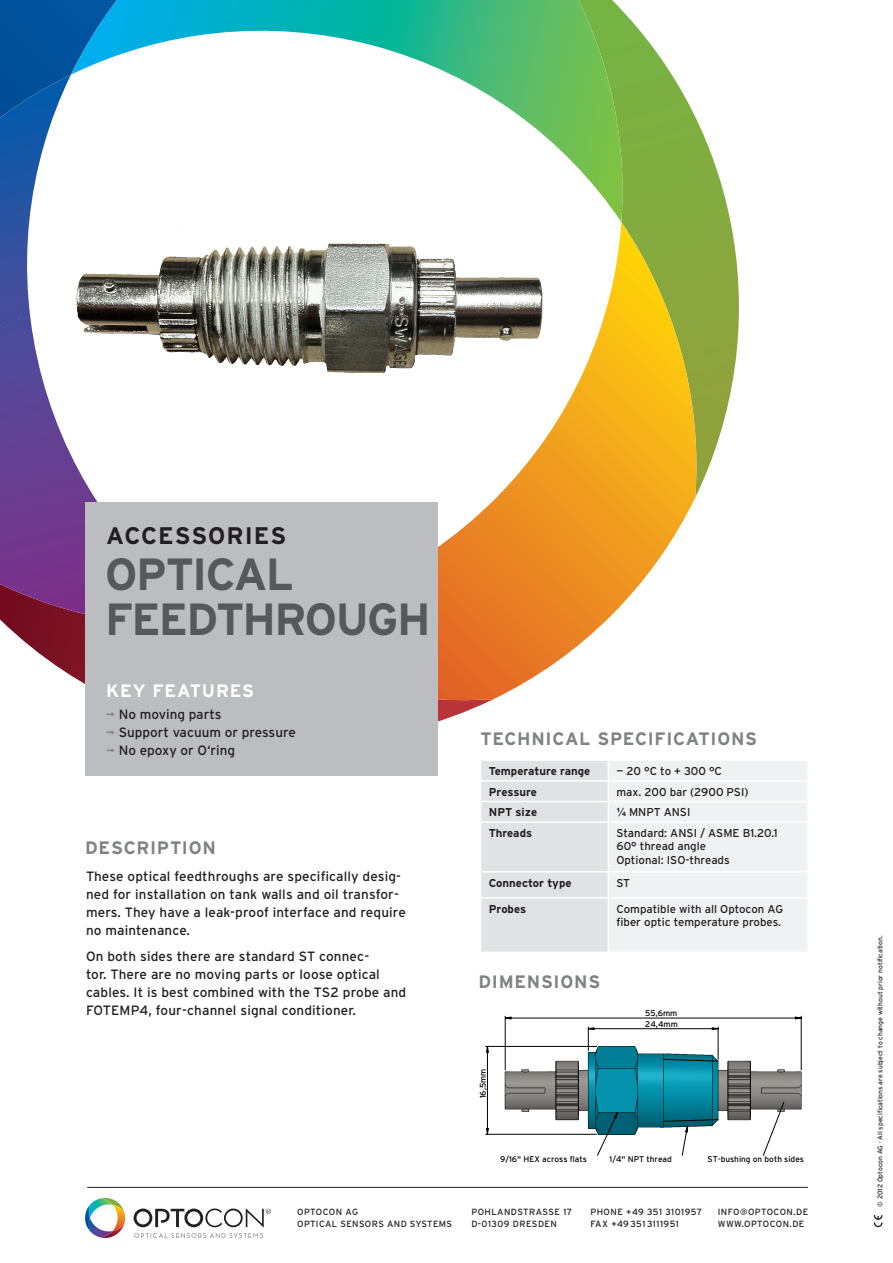
<style>
.page{position:relative;width:893px;height:1263px;background:#fff}
.page>*{position:absolute;margin:0;border:0;box-sizing:border-box;transform-origin:0 0}
.t1{font:700 45px "Interstate";letter-spacing:-.04em;color:#57585a}
.t2{font:700 24px "Interstate";letter-spacing:.04em;color:#231f20}
.OPTO_headline{font:700 18px "Interstate";letter-spacing:.04em;color:#808285}
.OPTO_headline-2{font:700 18px "Interstate";letter-spacing:.045em;color:#fff}
.OPTO_copy{font:13.5px/18px "Interstate";letter-spacing:.01em;color:#231f20}
.OPTO_copy-2{font:11.4px/13.5px "Interstate";color:#231f20}
.t3{font:700 11.4px "Interstate";color:#231f20}
.t4{font:9px/12.3px "Interstate";letter-spacing:.04em;color:#231f20}
.t5{font:8.25px "Interstate";color:#000}
.t6{font:6.75px "Interstate";color:#231f20}
.s1{color:#808285}
.s2{font-family:"Arial";font-weight:700}
</style>
<div class="page">
<div style="left:0;top:0;width:71px;height:75px;background:#01519b"></div>
<svg style="left:11px;top:630px;width:468px;height:92px"></svg>
<svg style="left:0;top:75px;width:98px;height:555px"></svg>
<svg style="left:627px;top:16px;width:112px;height:467px"></svg>
<svg style="left:71px;top:0;width:556px;height:222px"></svg>
<svg style="left:438px;top:222px;width:264px;height:484px"></svg>
<svg style="left:662px;top:666px;width:40px;height:40px"></svg>
<svg style="left:85px;top:1198px;width:40px;height:40px"></svg>
<svg style="left:134px;top:1233px;width:129px;height:5px"></svg>
<svg style="left:134px;top:1208px;width:137px;height:19px"></svg>
<hr style="left:87px;top:1187px;width:721px;height:1px;background:#231f20">
<svg style="left:874px;top:1215px;width:8px;height:12px"></svg>
<div style="left:85px;top:502px;width:353px;height:274px;background:#bcbdc0"></div>
<svg style="left:481px;top:761px;width:326px;height:191px"></svg>
<hr style="left:608px;top:899px;width:1px;height:53px;background:#fff">
<hr style="left:481px;top:780px;width:127px;height:2px;background:#fff">
<hr style="left:608px;top:780px;width:201px;height:2px;background:#fff">
<hr style="left:481px;top:801px;width:127px;height:1px;background:#fff">
<hr style="left:608px;top:801px;width:201px;height:1px;background:#fff">
<hr style="left:481px;top:821px;width:127px;height:2px;background:#fff">
<hr style="left:608px;top:821px;width:201px;height:2px;background:#fff">
<hr style="left:481px;top:871px;width:127px;height:1px;background:#fff">
<hr style="left:608px;top:871px;width:201px;height:1px;background:#fff">
<hr style="left:481px;top:897px;width:127px;height:2px;background:#fff">
<hr style="left:608px;top:897px;width:201px;height:2px;background:#fff">
<img style="left:0;top:196px;width:609px;height:225px">
<img style="left:498px;top:1039px;width:304px;height:95px">
<hr style="left:718px;top:1027px;width:1px;height:32px;background:#000">
<hr style="left:505px;top:1016px;width:1px;height:54px;background:#000">
<hr style="left:801px;top:1016px;width:1px;height:54px;background:#000">
<hr style="left:486px;top:1046px;width:111px;height:1px;background:#000">
<hr style="left:486px;top:1134px;width:111px;height:1px;background:#000">
<svg style="left:597px;top:1059px;width:187px;height:97px"></svg>
<svg style="left:505px;top:1016px;width:297px;height:34px"></svg>
<svg style="left:486px;top:1046px;width:3px;height:89px"></svg>
<p class="t2" style="left:106px;top:521px;width:181px">ACCESSORIES</p>
<p class="t1" style="left:105px;top:547px;width:190px">OPTICAL</p>
<p class="t1" style="left:105px;top:592px;width:327px">FEEDTHROUGH</p>
<p class="OPTO_headline-2" style="left:106px;top:679px;width:149px">KEY FEATURES</p>
<p class="OPTO_copy" style="left:106px;top:705px;width:117px"><span class="s1">¬</span> No moving parts</p>
<p class="OPTO_copy" style="left:106px;top:723px;width:191px"><span class="s1">¬</span> Support vacuum or pressure</p>
<p class="OPTO_copy" style="left:106px;top:741px;width:130px"><span class="s1">¬</span> No epoxy or O‘ring</p>
<p class="OPTO_headline" style="left:85px;top:836px;width:133px">DESCRIPTION</p>
<p class="OPTO_copy" style="left:86px;top:867px;width:321px">These optical feedthroughs are specifically desig&shy;ned for installation on tank walls and oil transfor&shy;mers. They have a leak-proof interface and require no maintenance.</p>
<p class="OPTO_copy" style="left:86px;top:947px;width:322px">On both sides there are standard ST connec-<br>tor. There are no moving parts or loose optical cables. It is best combined with the TS2 probe and FOTEMP4, four-channel signal conditioner.</p>
<p class="OPTO_headline" style="left:480px;top:728px;width:278px">TECHNICAL SPECIFICATIONS</p>
<p class="t3" style="left:489px;top:764px;width:103px">Temperature range</p>
<p class="OPTO_copy-2" style="left:616px;top:764px;width:107px">— 20 °C to + 300 °C</p>
<p class="t3" style="left:489px;top:785px;width:50px">Pressure</p>
<p class="OPTO_copy-2" style="left:616px;top:785px;width:134px">max. 200 bar (2900 PSI)</p>
<p class="t3" style="left:489px;top:805px;width:50px">NPT size</p>
<p class="OPTO_copy-2" style="left:616px;top:805px;width:76px"><span class="s2">¼</span> MNPT ANSI</p>
<p class="t3" style="left:489px;top:826px;width:45px">Threads</p>
<p class="OPTO_copy-2" style="left:616px;top:826px;width:163px">Standard: ANSI / ASME B1.20.1</p>
<p class="OPTO_copy-2" style="left:616px;top:840px;width:91px">60° thread angle</p>
<p class="OPTO_copy-2" style="left:616px;top:853px;width:115px">Optional: ISO-threads</p>
<p class="t3" style="left:489px;top:876px;width:84px">Connector type</p>
<p class="OPTO_copy-2" style="left:616px;top:876px;width:15px">ST</p>
<p class="t3" style="left:489px;top:902px;width:39px">Probes</p>
<p class="OPTO_copy-2" style="left:616px;top:902px;width:168px">Compatible with all Optocon AG fiber optic temperature probes.</p>
<p class="OPTO_headline" style="left:478px;top:970px;width:123px">DIMENSIONS</p>
<p class="t5" style="left:478px;top:1098px;width:31px;rotate:-90deg">16,5mm</p>
<p class="t5" style="left:645px;top:1008px;width:34px">55,6mm</p>
<p class="t5" style="left:645px;top:1019px;width:34px">24,4mm</p>
<p class="t4" style="left:297px;top:1205px;width:63px">OPTOCON AG</p>
<p class="t4" style="left:297px;top:1218px;width:156px">OPTICAL SENSORS AND SYSTEMS</p>
<p class="t5" style="left:500px;top:1153px;width:88px">9/16" HEX across flats</p>
<p class="t5" style="left:610px;top:1153px;width:64px">1/4" NPT thread</p>
<p class="t5" style="left:707px;top:1153px;width:98px">ST-bushing on both sides</p>
<p class="t4" style="left:471px;top:1205px;width:102px">POHLANDSTRASSE 17<br>D-01309 DRESDEN</p>
<p class="t4" style="left:590px;top:1205px;width:113px">PHONE +49 351 3101957<br>FAX +49 351 3111951</p>
<p class="t4" style="left:718px;top:1205px;width:92px">INFO@OPTOCON.DE</p>
<p class="t4" style="left:718px;top:1218px;width:88px">WWW.OPTOCON.DE</p>
<p class="t6" style="left:876px;top:1207px;width:273px;rotate:-90deg">© 2012 Optocon AG · All specifications are subject to change without prior notification.</p>
</div>
